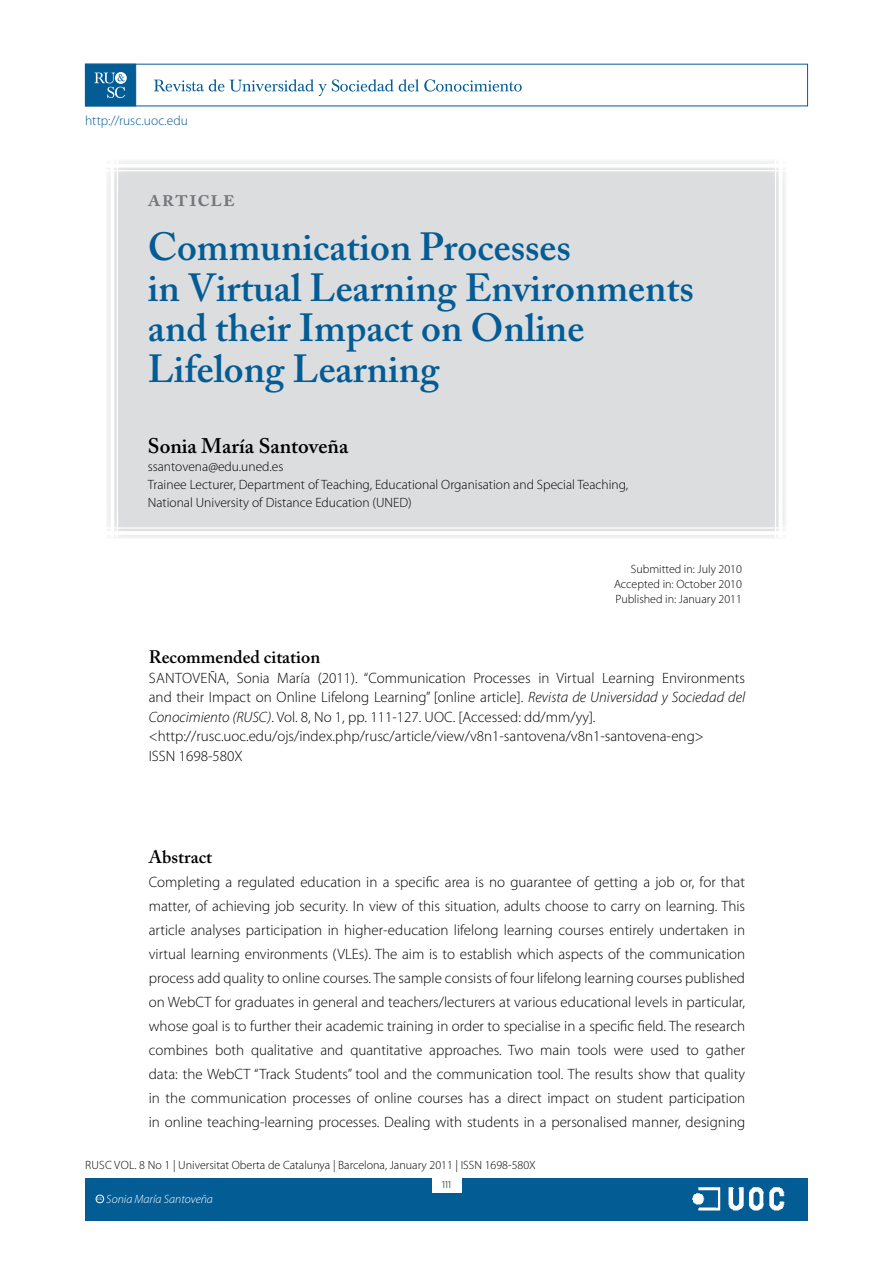
<style>
.page{position:relative;width:893px;height:1263px;background:#fff}
.page>*{position:absolute;margin:0;border:0;box-sizing:border-box;transform-origin:0 0}
.TITOLARTICLE{font:600 39px/40.5px "Adobe Caslon Pro";color:#045c95}
.ARTICULO{font:600 24px "Adobe Caslon Pro";letter-spacing:.03em;color:#77787b}
.AUTOR{font:600 21px "Adobe Caslon Pro";color:#000}
.CITARECOMENADA_I_SOB{font:600 18px "Adobe Caslon Pro";color:#000}
.titoletresum{font:600 18px "Adobe Caslon Pro";color:#000}
.t1{font:300 15px/24px "Myriad Pro";color:#000;text-align:justify}
.autor_carrec{font:300 13.5px/18px "Myriad Pro";color:#000}
.t2{font:300 13.5px "Myriad Pro";letter-spacing:.005em;color:#045c95}
.dates{font:300 12px "Myriad Pro";color:#000}
.t3{font:italic 300 12px "Myriad Pro";color:#fff}
.t4{font:300 10.5px "Myriad Pro";color:#000}
.tercersubtitol{font:600 3.9px "Adobe Caslon Pro";color:#fff}
.s1{font-style:italic}
</style>
<div class="page">
<div style="left:85px;top:1178px;width:723px;height:42px;background:#045c95"></div>
<div style="left:85px;top:64px;width:51px;height:42px;background:#045c95;border:1px solid #045c95"></div>
<svg style="left:115px;top:72px;width:12px;height:12px"></svg>
<svg style="left:94px;top:73px;width:31px;height:25px"></svg>
<svg style="left:154px;top:79px;width:368px;height:17px"></svg>
<div style="left:432px;top:1176px;width:29px;height:17px;background:#fff"></div>
<img style="left:692px;top:1187px;width:93px;height:24px">
<div style="left:96px;top:1195px;width:8px;height:8px;border:1px solid #fff;border-radius:50%"></div>
<div style="left:106px;top:160px;width:681px;height:379px;background:#dcddde"></div>
<hr style="left:117px;top:157px;width:1px;height:380px;background:#fff">
<hr style="left:110px;top:157px;width:4px;height:380px;background:#fff">
<hr style="left:106px;top:170px;width:681px;height:1px;background:#fff">
<hr style="left:106px;top:164px;width:681px;height:4px;background:#fff">
<hr style="left:106px;top:527px;width:681px;height:2px;background:#fff">
<hr style="left:106px;top:531px;width:681px;height:4px;background:#fff">
<hr style="left:775px;top:158px;width:1px;height:380px;background:#fff">
<hr style="left:779px;top:158px;width:3px;height:380px;background:#fff">
<p class="t2" style="left:85px;top:112px;width:105px">http://rusc.uoc.edu</p>
<p class="ARTICULO" style="left:148px;top:183px;width:89px">ARTICLE</p>
<p class="TITOLARTICLE" style="left:148px;top:226px;width:548px">Communication Processes<br>in Virtual Learning Environments and their Impact on Online<br>Lifelong Learning</p>
<p class="AUTOR" style="left:148px;top:434px;width:202px">Sonia María Santoveña</p>
<p class="autor_carrec" style="left:148px;top:458px;width:137px">ssantovena@edu.uned.es</p>
<p class="autor_carrec" style="left:148px;top:476px;width:482px">Trainee Lecturer, Department of Teaching, Educational Organisation and Special Teaching,<br>National University of Distance Education (UNED)</p>
<p class="dates" style="left:631px;top:562px;width:113px">Submitted in: July 2010</p>
<p class="dates" style="left:614px;top:577px;width:129px">Accepted in: October 2010</p>
<p class="dates" style="left:615px;top:592px;width:128px">Published in: January 2011</p>
<p class="CITARECOMENADA_I_SOB" style="left:149px;top:647px;width:173px">Recommended citation</p>
<p class="t1" style="left:149px;top:668px;width:598px;line-height:19.5px">SANTOVEÑA, Sonia María (2011). “Communication Processes in Virtual Learning Environments and their Impact on Online Lifelong Learning” [online article]. <span class="s1">Revista de Universidad y Sociedad del Conocimiento (RUSC)</span>. Vol. 8, No 1, pp. 111-127. UOC. [Accessed: dd/mm/yy].</p>
<p class="t1" style="left:149px;top:724px;width:556px">&lt;http://rusc.uoc.edu/ojs/index.php/rusc/article/view/v8n1-santovena/v8n1-santovena-eng&gt;</p>
<p class="t1" style="left:149px;top:744px;width:95px">ISSN 1698-580X</p>
<p class="titoletresum" style="left:149px;top:846px;width:65px">Abstract</p>
<p class="t1" style="left:149px;top:870px;width:598px">Completing a regulated education in a specific area is no guarantee of getting a job or, for that matter, of achieving job security. In view of this situation, adults choose to carry on learning. This article analyses participation in higher-education lifelong learning courses entirely undertaken in virtual learning environments (VLEs). The aim is to establish which aspects of the communication process add quality to online courses. The sample consists of four lifelong learning courses published on WebCT for graduates in general and teachers/lecturers at various educational levels in particular, whose goal is to further their academic training in order to specialise in a specific field. The research combines both qualitative and quantitative approaches. Two main tools were used to gather data: the WebCT “Track Students” tool and the communication tool. The results show that quality in the communication processes of online courses has a direct impact on student participation in online teaching-learning processes. Dealing with students in a personalised manner, designing</p>
<p class="dates" style="left:85px;top:1158px;width:452px">RUSC VOL. 8 No 1 | Universitat Oberta de Catalunya | Barcelona, January 2011 | ISSN 1698-580X</p>
<p class="tercersubtitol" style="left:97px;top:1197px;width:7px">CC</p>
<p class="t4" style="left:442px;top:1178px;width:11px">111</p>
<p class="t3" style="left:106px;top:1192px;width:108px">Sonia María Santoveña</p>
</div>
